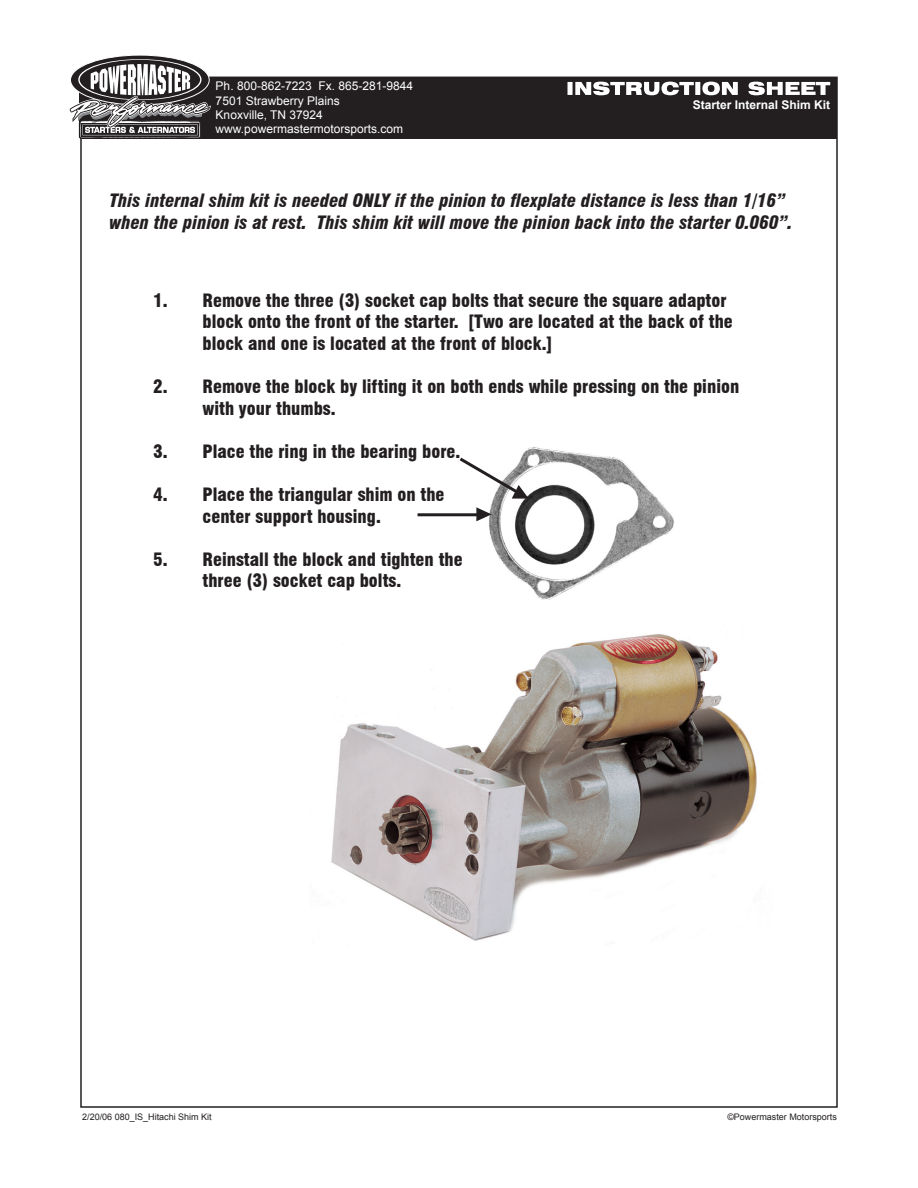
<style>
.page{position:relative;width:918px;height:1188px;background:#fff}
.page>*{position:absolute;margin:0;border:0;box-sizing:border-box;transform-origin:0 0}
.t1{font:900 condensed 18px/21.6px "Swiss 721 BT";color:#231f20}
.t2{font:italic 900 condensed 18px/21.6px "Swiss 721 BT";color:#231f20}
.t3{font:12px/14.4px "Arial";color:#fff}
.t4{font:700 12px "Arial";color:#fff}
.t5{font:9px "Arial";color:#231f20}
</style>
<div class="page">
<div style="left:81px;top:77px;width:756px;height:62px;background:#231f20"></div>
<svg style="left:69px;top:59px;width:142px;height:80px"></svg>
<svg style="left:568px;top:82px;width:262px;height:13px"></svg>
<img style="left:489px;top:447px;width:185px;height:153px">
<hr style="left:418px;top:513px;width:63px;height:3px;background:#231f20">
<svg style="left:456px;top:455px;width:77px;height:67px"></svg>
<img style="left:331px;top:634px;width:426px;height:309px">
<p class="t3" style="left:216px;top:79px;width:199px">Ph. 800-862-7223 Fx. 865-281-9844<br>7501 Strawberry Plains<br>Knoxville, TN 37924 www.powermastermotorsports.com</p>
<p class="t4" style="left:693px;top:97px;width:139px">Starter Internal Shim Kit</p>
<p class="t2" style="left:109px;top:190px;width:685px">This internal shim kit is needed ONLY if the pinion to flexplate distance is less than 1/16” when the pinion is at rest. This shim kit will move the pinion back into the starter 0.060”.</p>
<p class="t1" style="left:202px;top:289px;width:532px;text-indent:-49px">1. Remove the three (3) socket cap bolts that secure the square adaptor block onto the front of the starter. [Two are located at the back of the block and one is located at the front of block.]</p>
<p class="t1" style="left:202px;top:376px;width:538px;text-indent:-49px">2. Remove the block by lifting it on both ends while pressing on the pinion with your thumbs.</p>
<p class="t1" style="left:153px;top:440px;width:309px">3. Place the ring in the bearing bore.</p>
<p class="t1" style="left:202px;top:484px;width:244px;text-indent:-49px">4. Place the triangular shim on the center support housing.</p>
<p class="t1" style="left:202px;top:548px;width:262px;text-indent:-49px">5. Reinstall the block and tighten the three (3) socket cap bolts.</p>
<p class="t5" style="left:82px;top:1111px;width:131px">2/20/06 080_IS_Hitachi Shim Kit</p>
<p class="t5" style="left:727px;top:1111px;width:111px">©Powermaster Motorsports</p>
</div>
